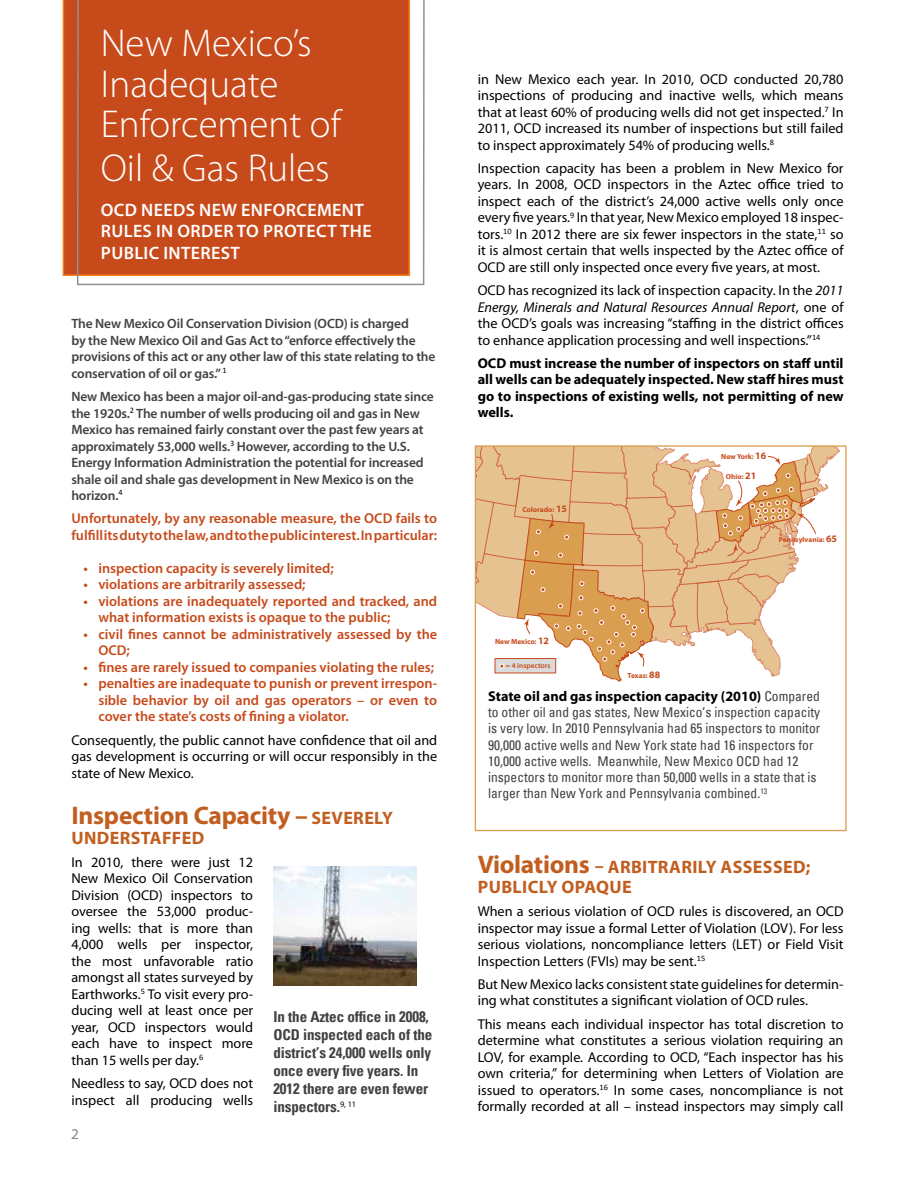
<style>
.page{position:relative;width:918px;height:1188px;background:#fff}
.page>*{position:absolute;margin:0;border:0;box-sizing:border-box;transform-origin:0 0}
.t1{font:300 39px/41.5px "Myriad Pro";color:#fff}
.t2{font:700 25.5px "Myriad Pro";letter-spacing:-.01em;color:#c15e20}
.t3{font:600 18px/21.6px "Myriad Pro";letter-spacing:.02em;color:#fff}
.t4{font:700 18px/19.5px "Myriad Pro";letter-spacing:.02em;color:#c15e20}
.t5{font:700 condensed 15px/18px "Univers";letter-spacing:-.005em;color:#414042}
.t6{font:15px "Myriad";color:#808285}
.t7{font:14.25px/16.5px "Myriad Pro";color:#000;text-align:justify}
.t8{font:600 14.25px/16.5px "Myriad Pro";color:#c74a1b}
.t9{font:700 14.25px/16.5px "Myriad Pro";color:#000;text-align:justify}
.t10{font:600 13.5px/16.5px "Myriad Pro";letter-spacing:-.01em;color:#414042}
.t11{font:condensed 13.5px/16.2px "Univers";color:#414042}
.t12{font:700 7.35px "Myriad Pro";color:#c74a1b}
.t13{font:600 7.35px "Myriad Pro";color:#c74a1b}
.s1{font-size:18px}
.s2{font-style:italic}
.s3{font-size:9.9px}
.s4{font-family:"Univers";font-weight:400;font-stretch:condensed;font-size:13.5px;color:#414042}
.s5{font-size:25.5px}
</style>
<div class="page">
<svg style="left:63px;top:0;width:14px;height:276px;background:#ca4e1b"></svg>
<svg style="left:77px;top:0;width:348px;height:285px;background:#c8572c"></svg>
<svg style="left:477px;top:447px;width:363px;height:235px"></svg>
<div style="left:475px;top:445px;width:372px;height:386px;border:1px solid #d99e4f"></div>
<img style="left:273px;top:867px;width:143px;height:119px">
<h1 class="t1" style="left:101px;top:22px;width:242px">New Mexico’s<br>Inadequate<br>Enforcement of<br>Oil &amp; Gas Rules</h1>
<p class="t3" style="left:101px;top:199px;width:52px">OCD needs</p>
<p class="t3" style="left:101px;top:199px;width:208px;text-indent:98px">new en forcement rules in order to protect</p>
<p class="t3" style="left:340px;top:220px;width:12px">the</p>
<p class="t3" style="left:101px;top:242px;width:73px">public inte</p>
<p class="t3" style="left:201px;top:242px;width:21px">rest</p>
<p class="t10" style="left:71px;top:315px;width:366px">The New Mexico Oil Conservation Division (OCD) is charged<br>by the New Mexico Oil and Gas Act to “enforce effectively the provisions of this act or any other law of this state relating to the conservation of oil or gas.” <sup>1</sup></p>
<p class="t10" style="left:71px;top:388px;width:364px">New Mexico has been a major oil-and-gas-producing state since the 1920s.<sup>2</sup> The number of wells producing oil and gas in New Mexico has remained fairly constant over the past few years at approximately 53,000 wells.<sup>3</sup> However, according to the U.S.<br>Energy Information Administration the potential for increased shale oil and shale gas development in New Mexico is on the horizon.<sup>4</sup></p>
<p class="t8" style="left:71px;top:510px;width:367px">Unfortunately, by any reasonable measure, the OCD fails to fulfill its duty to the law, and to the public interest. In particular:</p>
<p class="t8" style="left:83px;top:559px;width:252px">• inspection capacity is severely limited;</p>
<p class="t8" style="left:83px;top:576px;width:224px">• violations are arbitrarily assessed;</p>
<p class="t8" style="left:98px;top:592px;width:340px;text-indent:-15px">• violations are inadequately reported and tracked, and what information exists is opaque to the public;</p>
<p class="t8" style="left:98px;top:625px;width:340px;text-indent:-15px">• civil fines cannot be administratively assessed by the<br>OCD;</p>
<p class="t8" style="left:83px;top:658px;width:352px">• fines are rarely issued to companies violating the rules;</p>
<p class="t8" style="left:98px;top:675px;width:340px;text-align:justify;text-indent:-15px">• penalties are inadequate to punish or prevent irrespon&shy;sible behavior by oil and gas operators – or even to cover the state’s costs of fining a violator.</p>
<p class="t7" style="left:71px;top:731px;width:367px">Consequently, the public cannot have confidence that oil and gas development is occurring or will occur responsibly in the state of New Mexico.</p>
<h2 class="t2" style="left:71px;top:799px;width:323px">Inspection Capacity – <span class="s1">severely</span></h2>
<p class="t4" style="left:72px;top:827px;width:134px">understaffed</p>
<p class="t7" style="left:71px;top:854px;width:183px">I n 2010, there were just 12<br>New Mexico Oil Conservation Division (OCD) inspectors to oversee the 53,000 produc&shy;ing wells: that is more than 4,000 wells per inspector, the most unfavorable ratio amongst all states surveyed by Earthworks.<sup>5</sup> To visit every pro&shy;ducing well at least once per year, OCD inspectors would each have to inspect more than 15 wells per day.<sup>6</sup></p>
<p class="t7" style="left:71px;top:1075px;width:183px">Needless to say, OCD does not inspect all producing wells</p>
<p class="t5" style="left:273px;top:1008px;width:161px">In the Aztec office in 2008,<br>OCD inspected each of the district’s 24,000 wells only once every five years. In<br>2012 there are even fewer inspectors.<sup>9,</sup> <sup>11</sup></p>
<p class="t6" style="left:71px;top:1127px;width:9px">2</p>
<p class="t7" style="left:478px;top:70px;width:367px">in New Mexico each year. I n 2010, OCD conducted 20,780 inspections of producing and inactive wells, which means that at least 60% of producing wells did not get inspected.<sup>7</sup> I n 2011, OCD increased its number of inspections but still failed to inspect approximately 54% of producing wells.<sup>8</sup></p>
<p class="t7" style="left:478px;top:160px;width:367px">I nspection capacity has been a problem in New Mexico for years. I n 2008, OCD inspectors in the Aztec office tried to inspect each of the district’s 24,000 active wells only once every five years.<sup>9</sup> I n that year, New Mexico employed 18 inspec&shy;tors.<sup>10</sup> I n 2012 there are six fewer inspectors in the state,<sup>11</sup> so it is almost certain that wells inspected by the Aztec office of OCD are still only inspected once every five years, at most.</p>
<p class="t7" style="left:478px;top:282px;width:367px">OCD has recognized its lack of inspection capacity. I n the <span class="s2">2011<br>Energy, Minerals and Natural Resources Annual Report</span>, one of the OCD’s goals was increasing “staffing in the district offices to enhance application processing and well inspections.”<sup>14</sup></p>
<p class="t9" style="left:478px;top:354px;width:367px">OCD must increase the number of inspectors on staff until all wells can be adequately inspected. New staff hires must go to inspections of existing wells, not permitting of new wells.</p>
<p class="t12" style="left:522px;top:505px;width:46px">Colorado: <span class="s3">15</span></p>
<p class="t12" style="left:495px;top:637px;width:55px">New Mexico: <span class="s3">12</span></p>
<p class="t13" style="left:506px;top:661px;width:46px">= 4 inspectors</p>
<p class="t12" style="left:628px;top:671px;width:34px">Texas: <span class="s3">88</span></p>
<p class="t12" style="left:721px;top:452px;width:46px">New York: <span class="s3">16</span></p>
<p class="t12" style="left:726px;top:472px;width:32px">Ohio: <span class="s3">21</span></p>
<p class="t12" style="left:779px;top:535px;width:60px">Pennsylvania: <span class="s3">65</span></p>
<p class="t9" style="left:488px;top:687px;width:333px">State oil and gas inspection capacity (2010) <span class="s4">Compared</span></p>
<p class="t11" style="left:488px;top:704px;width:334px">to other oil and gas states, New Mexico’s inspection capacity is very low. In 2010 Pennsylvania had 65 inspectors to monitor 90,000 active wells and New York state had 16 inspectors for 10,000 active wells. Meanwhile, New Mexico OCD had 12 inspectors to monitor more than 50,000 wells in a state that is larger than New York and Pennsylvania combined.<sup>13</sup></p>
<p class="t4" style="left:478px;top:857px;width:334px"><span class="s5">Violations</span> – arbitrarily assessed; publicly opaque</p>
<p class="t7" style="left:478px;top:903px;width:367px">When a serious violation of OCD rules is discovered, an OCD inspector may issue a formal Letter of Violation (LOV). For less serious violations, noncompliance letters (LET) or Field Visit I nspection Letters (FVIs) may be sent.<sup>15</sup></p>
<p class="t7" style="left:478px;top:976px;width:367px">But New Mexico lacks consistent state guidelines for determin&shy;ing what constitutes a significant violation of OCD rules.</p>
<p class="t7" style="left:478px;top:1015px;width:367px">This means each individual inspector has total discretion to determine what constitutes a serious violation requiring an LOV, for example. According to OCD, “Each inspector has his own criteria,” for determining when Letters of Violation are issued to operators.<sup>16</sup> I n some cases, noncompliance is not formally recorded at all – instead inspectors may simply call</p>
</div>
